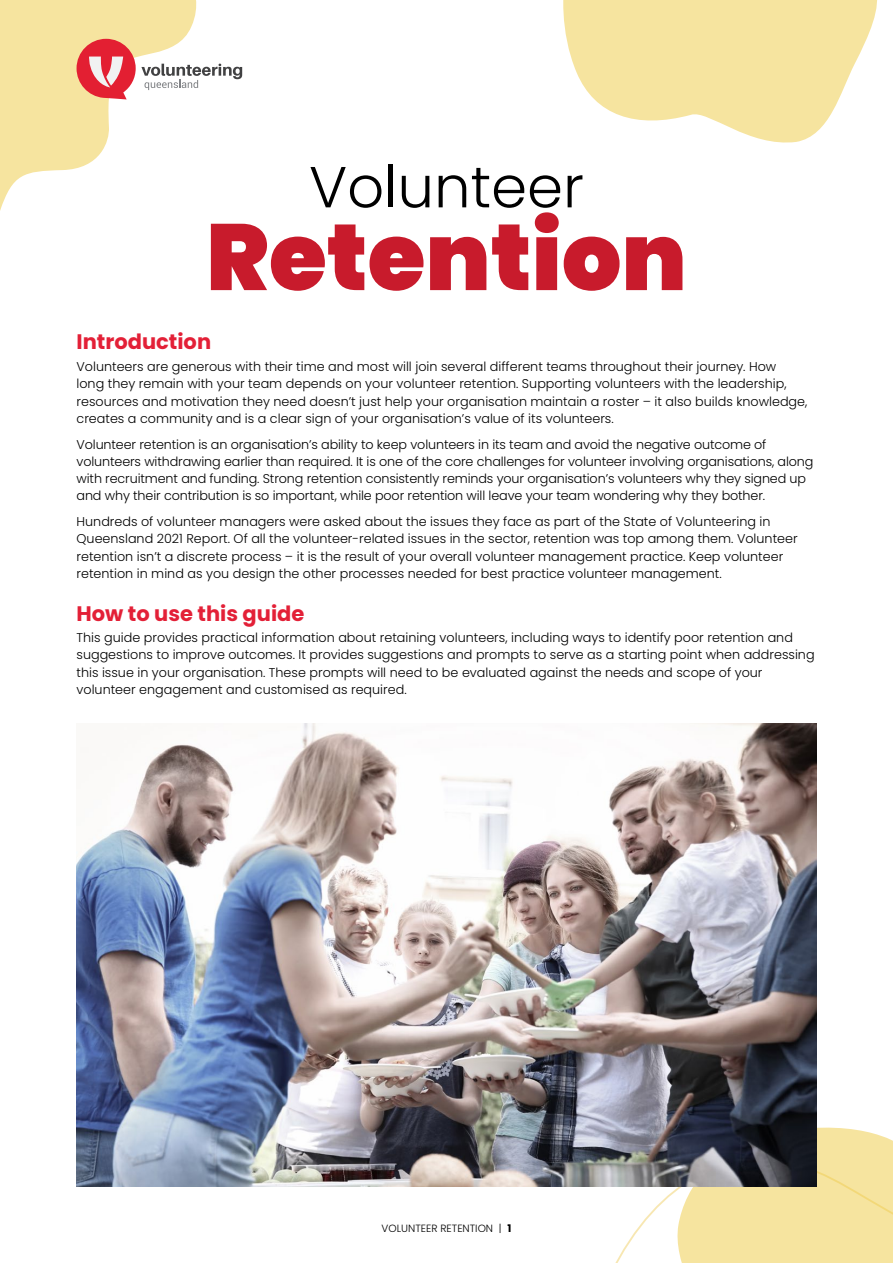
<style>
.page{position:relative;width:893px;height:1263px;background:#fff}
.page>*{position:absolute;margin:0;border:0;box-sizing:border-box;transform-origin:0 0}
.t1{font:900 93.75px "Poppins";color:#c81b2c}
.t2{font:300 57.75px "Poppins";color:#000}
.t3{font:700 21px "Poppins";color:#e32037}
.t4{font:300 12.75px/17.2px "Poppins";color:#000}
.t5{font:300 10.5px "Poppins";color:#000}
.s1{font-weight:700}
</style>
<div class="page">
<svg style="left:0;top:0;width:197px;height:211px;fill:#f6e49f"></svg>
<svg style="left:77px;top:39px;width:165px;height:60px"></svg>
<svg style="left:563px;top:0;width:314px;height:143px;fill:#f6e49f"></svg>
<svg style="left:561px;top:1120px;width:332px;height:143px"></svg>
<img style="left:77px;top:724px;width:739px;height:462px">
<h2 class="t2" style="left:309px;top:154px;width:276px">Volunteer</h2>
<h1 class="t1" style="left:206px;top:203px;width:482px">Retention</h1>
<h3 class="t3" style="left:77px;top:330px;width:136px">Introduction</h3>
<p class="t4" style="left:77px;top:358px;width:732px">Volunteers are generous with their time and most will join several different teams throughout their journey. How<br>long they remain with your team depends on your volunteer retention. Supporting volunteers with the leadership, resources and motivation they need doesn’t just help your organisation maintain a roster – it also builds knowledge, creates a community and is a clear sign of your organisation’s value of its volunteers.</p>
<p class="t4" style="left:77px;top:435px;width:738px">Volunteer retention is an organisation’s ability to keep volunteers in its team and avoid the negative outcome of volunteers withdrawing earlier than required. It is one of the core challenges for volunteer involving organisations, along with recruitment and funding. Strong retention consistently reminds your organisation’s volunteers why they signed up and why their contribution is so important, while poor retention will leave your team wondering why they bother.</p>
<p class="t4" style="left:77px;top:513px;width:723px">Hundreds of volunteer managers were asked about the issues they face as part of the State of Volunteering in Queensland 2021 Report. Of all the volunteer-related issues in the sector, retention was top among them. Volunteer retention isn’t a discrete process – it is the result of your overall volunteer management practice. Keep volunteer retention in mind as you design the other processes needed for best practice volunteer management.</p>
<h3 class="t3" style="left:77px;top:601px;width:229px">How to use this guide</h3>
<p class="t4" style="left:77px;top:629px;width:740px">This guide provides practical information about retaining volunteers, including ways to identify poor retention and suggestions to improve outcomes. It provides suggestions and prompts to serve as a starting point when addressing this issue in your organisation. These prompts will need to be evaluated against the needs and scope of your volunteer engagement and customised as required.</p>
<p class="t5" style="left:382px;top:1222px;width:131px">VOLUNTEER RETENTION | <span class="s1">1</span></p>
</div>
